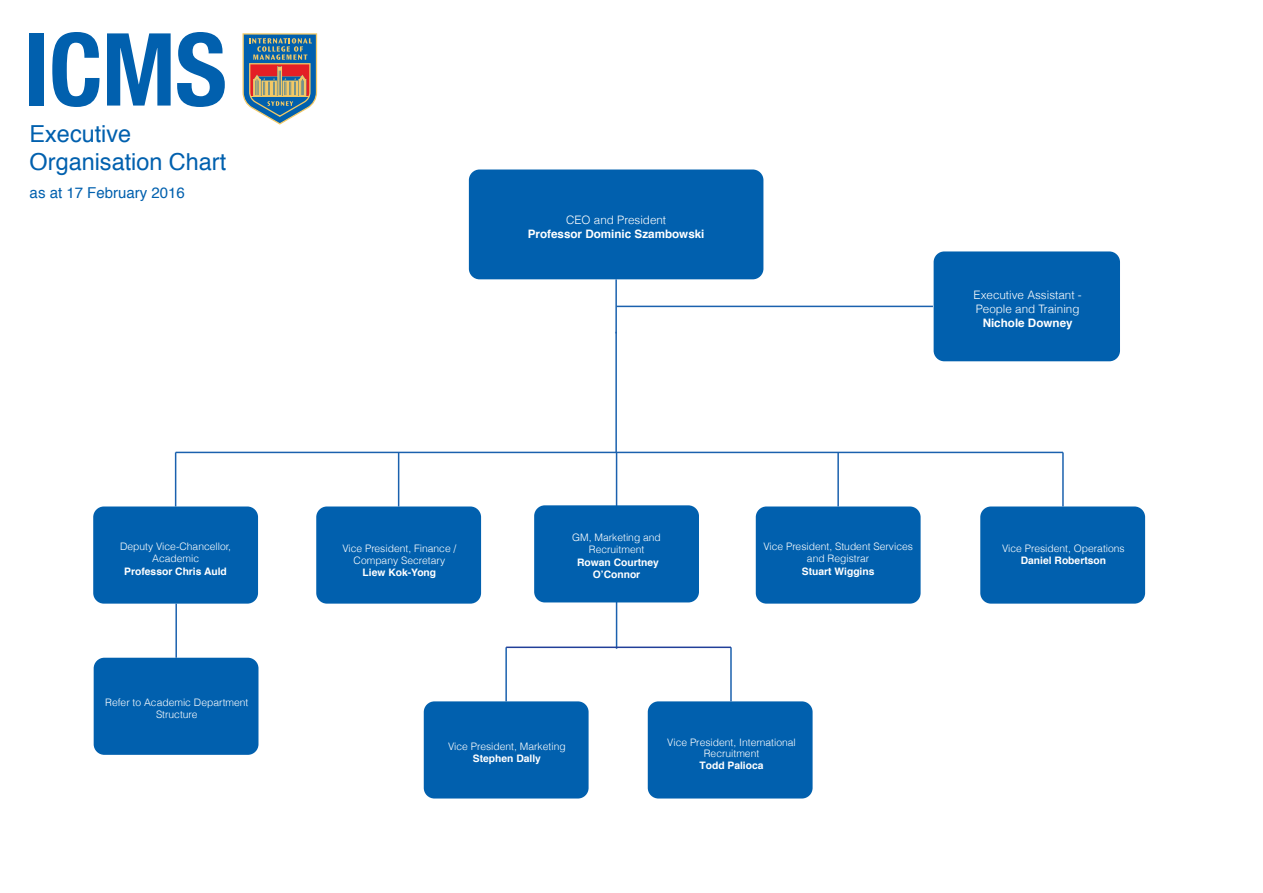
<style>
.page{position:relative;width:1263px;height:893px;background:#fff}
.page>*{position:absolute;margin:0;border:0;box-sizing:border-box;transform-origin:0 0}
.t1{font:23.4px/28px "Helvetica";color:#0160ae}
.t2{font:15px "Helvetica";color:#0160ae}
.t3{font:300 11.7px/14px "Helvetica";color:#fff}
.t4{font:700 11.7px "Helvetica";color:#fff}
.t5{font:300 10.35px/12.3px "Helvetica";color:#fff;text-align:center}
.t6{font:700 10.35px/11.9px "Helvetica";color:#fff;text-align:center}
</style>
<div class="page">
<div style="left:469px;top:170px;width:294px;height:109px;background:#0160ae;border-radius:11px"></div>
<hr style="left:615px;top:279px;width:2px;height:54px;background:#1b61ae">
<hr style="left:615px;top:332px;width:2px;height:120px;background:#1b61ae">
<hr style="left:175px;top:452px;width:1px;height:54px;background:#1b61ae">
<hr style="left:398px;top:452px;width:1px;height:54px;background:#1b61ae">
<hr style="left:616px;top:452px;width:1px;height:54px;background:#1b61ae">
<hr style="left:616px;top:595px;width:1px;height:54px;background:#1b61ae">
<hr style="left:505px;top:647px;width:2px;height:54px;background:#1b61ae">
<hr style="left:730px;top:647px;width:2px;height:54px;background:#1b61ae">
<hr style="left:837px;top:452px;width:2px;height:54px;background:#1b61ae">
<div style="left:980px;top:506px;width:165px;height:98px;background:#0160ae;border-radius:11px"></div>
<div style="left:316px;top:506px;width:165px;height:98px;background:#0160ae;border-radius:11px"></div>
<div style="left:424px;top:701px;width:165px;height:97px;background:#0160ae;border-radius:11px"></div>
<div style="left:756px;top:506px;width:164px;height:98px;background:#0160ae;border-radius:11px"></div>
<hr style="left:1062px;top:452px;width:2px;height:54px;background:#1b61ae">
<hr style="left:175px;top:604px;width:2px;height:54px;background:#1b61ae">
<div style="left:934px;top:251px;width:186px;height:110px;background:#0160ae;border-radius:11px"></div>
<div style="left:94px;top:658px;width:164px;height:97px;background:#0160ae;border-radius:11px"></div>
<div style="left:648px;top:701px;width:164px;height:97px;background:#0160ae;border-radius:11px"></div>
<hr style="left:176px;top:452px;width:887px;height:1px;background:#1b61ae">
<hr style="left:617px;top:306px;width:316px;height:1px;background:#1b61ae">
<div style="left:30px;top:33px;width:14px;height:73px;background:#0160ae"></div>
<svg style="left:52px;top:32px;width:47px;height:75px"></svg>
<svg style="left:107px;top:33px;width:64px;height:73px"></svg>
<svg style="left:177px;top:32px;width:48px;height:75px"></svg>
<svg style="left:242px;top:33px;width:75px;height:92px;background:#7f8b95"></svg>
<div style="left:534px;top:505px;width:165px;height:97px;background:#0160ae;border-radius:11px"></div>
<div style="left:93px;top:506px;width:165px;height:98px;background:#0160ae;border-radius:11px"></div>
<hr style="left:506px;top:647px;width:225px;height:1px;background:#223f99">
<h1 class="t1" style="left:30px;top:120px;width:198px">Executive<br>Organisation Chart</h1>
<h2 class="t2" style="left:30px;top:182px;width:157px">as at 17 February 2016</h2>
<p class="t5" style="left:120px;top:540px;width:113px">Deputy Vice-Chancellor,<br>Academic</p>
<p class="t6" style="left:124px;top:565px;width:104px">Professor Chris Auld</p>
<p class="t5" style="left:105px;top:696px;width:145px">Refer to Academic Department<br>Structure</p>
<p class="t3" style="left:566px;top:212px;width:102px">CEO and President</p>
<p class="t4" style="left:528px;top:225px;width:178px">Professor Dominic Szambowski</p>
<p class="t3" style="left:973px;top:288px;width:110px">Executive Assistant -<br>People and Training</p>
<p class="t4" style="left:983px;top:314px;width:91px">Nichole Downey</p>
<p class="t5" style="left:342px;top:541px;width:116px">Vice President, Finance /<br>Company Secretary</p>
<p class="t6" style="left:363px;top:567px;width:75px">Liew Kok-Yong</p>
<p class="t5" style="left:572px;top:531px;width:90px;line-height:11.9px">GM, Marketing and<br>Recruitment</p>
<p class="t6" style="left:577px;top:556px;width:83px">Rowan Courtney<br>O’Connor</p>
<p class="t5" style="left:763px;top:540px;width:151px;line-height:11.9px">Vice President, Student Services and Registrar</p>
<p class="t6" style="left:802px;top:565px;width:74px">Stuart Wiggins</p>
<p class="t5" style="left:448px;top:739px;width:119px">Vice President, Marketing</p>
<p class="t6" style="left:473px;top:753px;width:70px">Stephen Dally</p>
<p class="t5" style="left:667px;top:736px;width:130px;line-height:11.2px">Vice President, International<br>Recruitment</p>
<p class="t6" style="left:699px;top:760px;width:66px">Todd Palioca</p>
<p class="t5" style="left:1002px;top:541px;width:124px">Vice President, Operations</p>
<p class="t6" style="left:1021px;top:554px;width:87px">Daniel Robertson</p>
</div>
